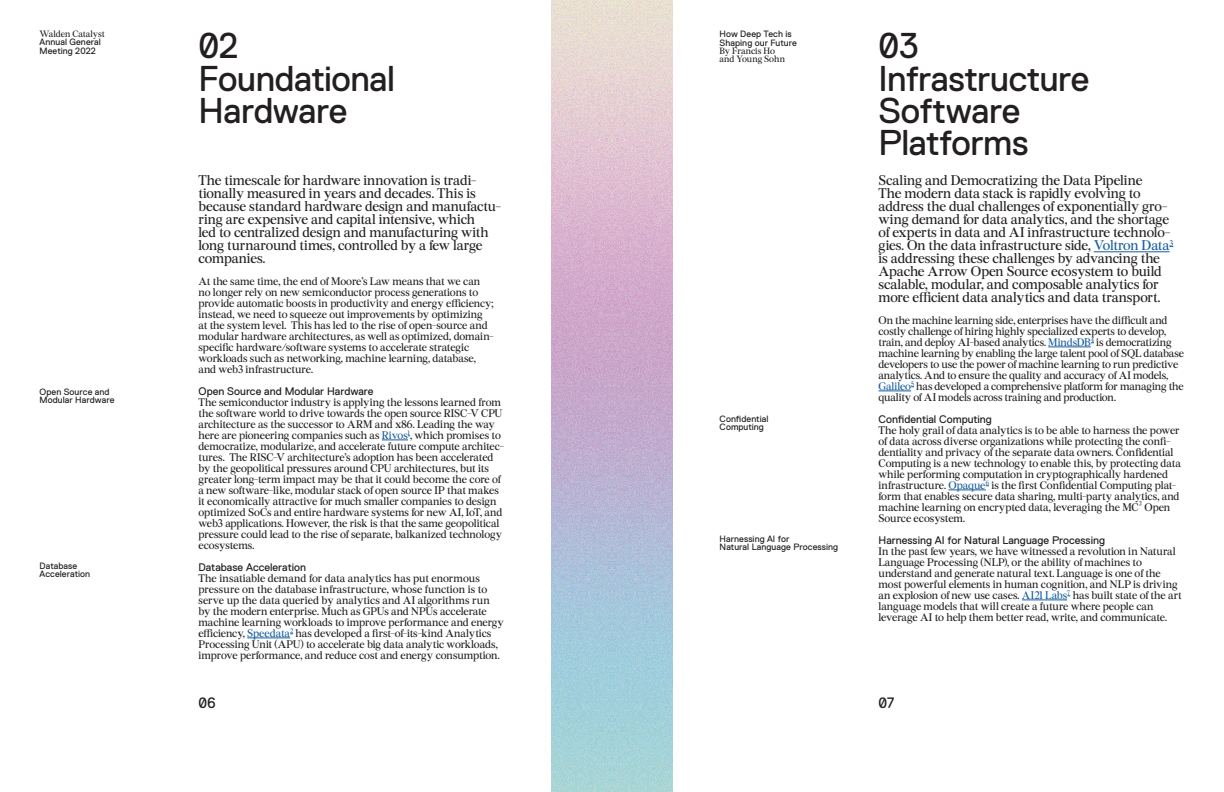
<style>
.page{position:relative;width:1224px;height:792px;background:#fff}
.page>*{position:absolute;margin:0;border:0;box-sizing:border-box;transform-origin:0 0}
.t1{font:35.9px/32.4px "Replica Std";letter-spacing:-.015em;color:#231f20}
.t2{font:15px "Replica Std";color:#231f20}
.t3{font:14px/13px "Burgess Pro";letter-spacing:-.005em;color:#231f20}
.t4{font:11px/11px "Burgess Pro";letter-spacing:-.01em;color:#231f20}
.t5{font:11px "Replica Std";color:#231f20}
.t6{font:9.2px/8.3px "Replica Std";letter-spacing:.005em;color:#231f20}
.t7{font:9.2px/8.3px "Burgess Pro";letter-spacing:-.005em;color:#231f20}
.s1{color:#175d9e}
</style>
<div class="page">
<svg style="left:382px;top:436px;width:28px;height:5px"></svg>
<hr style="left:247px;top:638px;width:43px;height:1px;background:#175d9e">
<hr style="left:1094px;top:251px;width:76px;height:1px;background:#175d9e">
<hr style="left:1048px;top:347px;width:43px;height:1px;background:#175d9e">
<hr style="left:879px;top:391px;width:32px;height:1px;background:#175d9e">
<hr style="left:948px;top:490px;width:38px;height:1px;background:#175d9e">
<hr style="left:1022px;top:600px;width:45px;height:1px;background:#175d9e">
<img style="left:552px;top:0;width:120px;height:792px">
<p class="t7" style="left:40px;top:30px;width:67px">Walden Catalyst</p>
<p class="t6" style="left:40px;top:38px;width:63px">Annual General<br>Meeting 2022</p>
<p class="t6" style="left:40px;top:388px;width:76px">Open Source and<br>Modular Hardware</p>
<p class="t6" style="left:40px;top:562px;width:52px">Database<br>Acceleration</p>
<h1 class="t1" style="left:199px;top:30px;width:198px">02<br>Foundational<br>Hardware</h1>
<p class="t3" style="left:199px;top:175px;width:304px">The timescale for hardware innovation is tradi&shy;tionally measured in years and decades. This is because standard hardware design and manufactu&shy;ring are expensive and capital intensive, which<br>led to centralized design and manufacturing with long turnaround times, controlled by a few large companies.</p>
<p class="t4" style="left:199px;top:276px;width:297px">At the same time, the end of Moore’s Law means that we can no longer rely on new semiconductor process generations to provide automatic boosts in productivity and energy efficiency; instead, we need to squeeze out improvements by optimizing at the system level. This has led to the rise of open-source and modular hardware architectures, as well as optimized, domain&shy;specific hardware/software systems to accelerate strategic workloads such as networking, machine learning, database, and web3 infrastructure.</p>
<p class="t5" style="left:199px;top:385px;width:177px">Open Source and Modular Hardware</p>
<p class="t4" style="left:199px;top:397px;width:307px">The semiconductor industry is applying the lessons learned from the software world to drive towards the open source RISC-V CPU architecture as the successor to ARM and x86. Leading the way here are pioneering companies such as <span class="s1">Rivos</span><sup>1</sup>, which promises to democratize, modularize, and accelerate future compute architec&shy;tures. The RISC-V architecture’s adoption has been accelerated by the geopolitical pressures around CPU architectures, but its greater long-term impact may be that it could become the core of a new software-like, modular stack of open source IP that makes it economically attractive for much smaller companies to design optimized SoCs and entire hardware systems for new AI, IoT, and web3 applications. However, the risk is that the same geopolitical pressure could lead to the rise of separate, balkanized technology ecosystems.</p>
<p class="t5" style="left:199px;top:561px;width:109px">Database Acceleration</p>
<p class="t4" style="left:199px;top:573px;width:307px">The insatiable demand for data analytics has put enormous pressure on the database infrastructure, whose function is to serve up the data queried by analytics and AI algorithms run by the modern enterprise. Much as GPUs and NPUs accelerate machine learning workloads to improve performance and energy efficiency, <span class="s1">Speedata</span><sup>2</sup> has developed a first-of-its-kind Analytics Processing Unit (APU) to accelerate big data analytic workloads, improve performance, and reduce cost and energy consumption.</p>
<h2 class="t2" style="left:199px;top:695px;width:19px">06</h2>
<p class="t6" style="left:720px;top:30px;width:79px">How Deep Tech is<br>Shaping our Future</p>
<p class="t7" style="left:720px;top:47px;width:67px">By Francis Ho and Young Sohn</p>
<p class="t6" style="left:720px;top:414px;width:50px">Confidential<br>Computing</p>
<p class="t6" style="left:720px;top:535px;width:120px">Harnessing AI for<br>Natural Language Processing</p>
<h1 class="t1" style="left:879px;top:30px;width:212px">03<br>Infrastructure<br>Software<br>Platforms</h1>
<p class="t3" style="left:879px;top:175px;width:296px">Scaling and Democratizing the Data Pipeline<br>The modern data stack is rapidly evolving to address the dual challenges of exponentially gro&shy;wing demand for data analytics, and the shortage of experts in data and AI infrastructure technolo&shy;gies. On the data infrastructure side, <span class="s1">Voltron Data</span><sup>3 </sup>is addressing these challenges by advancing the Apache Arrow Open Source ecosystem to build scalable, modular, and composable analytics for more efficient data analytics and data transport.</p>
<p class="t4" style="left:879px;top:315px;width:307px">On the machine learning side, enterprises have the difficult and costly challenge of hiring highly specialized experts to develop, train, and deploy AI-based analytics. <span class="s1">MindsDB</span><sup>4</sup> is democratizing machine learning by enabling the large talent pool of SQL database developers to use the power of machine learning to run predictive analytics. And to ensure the quality and accuracy of AI models, <span class="s1">Galileo</span><sup>5</sup> has developed a comprehensive platform for managing the quality of AI models across training and production.</p>
<p class="t5" style="left:879px;top:413px;width:115px">Confidential Computing</p>
<p class="t4" style="left:879px;top:425px;width:304px">The holy grail of data analytics is to be able to harness the power of data across diverse organizations while protecting the confi&shy;dentiality and privacy of the separate data owners. Confidential Computing is a new technology to enable this, by protecting data while performing computation in cryptographically hardened infrastructure. <span class="s1">Opaque</span><sup>6</sup> is the first Confidential Computing plat&shy;form that enables secure data sharing, multi-party analytics, and machine learning on encrypted data, leveraging the MC² Open Source ecosystem.</p>
<p class="t5" style="left:879px;top:534px;width:228px">Harnessing AI for Natural Language Processing</p>
<p class="t4" style="left:879px;top:546px;width:305px">In the past few years, we have witnessed a revolution in Natural Language Processing (NLP), or the ability of machines to understand and generate natural text. Language is one of the most powerful elements in human cognition, and NLP is driving an explosion of new use cases. <span class="s1">AI21 Labs</span><sup>7</sup> has built state of the art language models that will create a future where people can leverage AI to help them better read, write, and communicate.</p>
<h2 class="t2" style="left:879px;top:695px;width:17px">07</h2>
</div>
